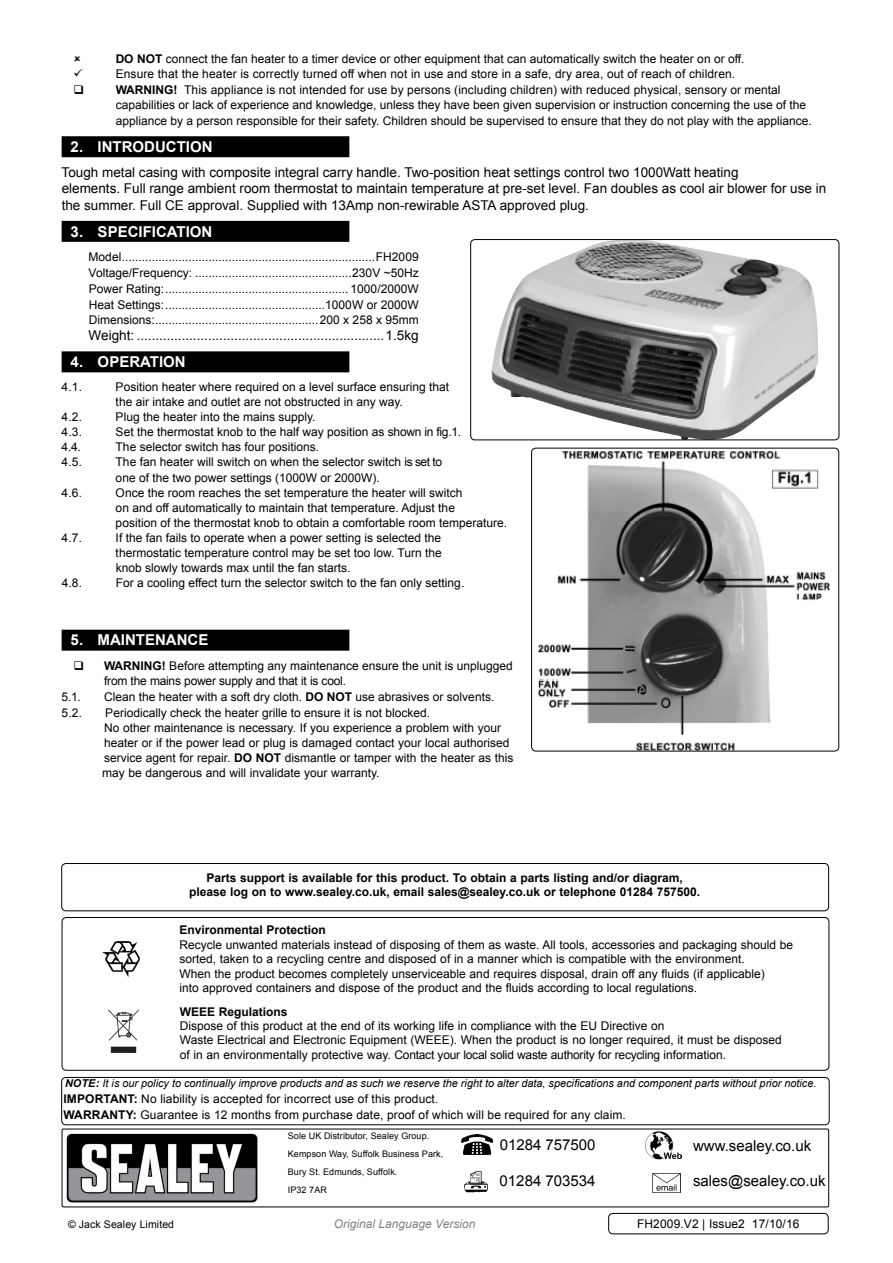
<style>
.page{position:relative;width:893px;height:1263px;background:#fff}
.page>*{position:absolute;margin:0;border:0;box-sizing:border-box;transform-origin:0 0}
.t1{font:15px "Arial";color:#000}
.t2{font:700 15px "Arial";color:#fff}
.t3{font:13.5px/16.2px "Arial";color:#000}
.t4{font:12px/15px "Arial";color:#000}
.t5{font:700 12px/14.4px "Arial";color:#000;text-align:center}
.t6{font:italic 12px "Arial";color:#808285}
.t7{font:italic 10.8px "Arial";color:#000}
.t8{font:10.5px "Arial";letter-spacing:.01em;color:#000}
.t9{font:9px/18px "Arial";letter-spacing:.01em;color:#000}
.s1{font-weight:700}
</style>
<div class="page">
<div style="left:62px;top:136px;width:287px;height:21px;background:#000"></div>
<div style="left:62px;top:221px;width:287px;height:21px;background:#000"></div>
<div style="left:62px;top:351px;width:287px;height:21px;background:#000"></div>
<div style="left:62px;top:630px;width:287px;height:21px;background:#000"></div>
<div style="left:61px;top:1077px;width:769px;height:48px;border:1px solid #000;border-radius:4px"></div>
<div style="left:62px;top:1129px;width:767px;height:78px;border:1px solid #000;border-radius:2px"></div>
<img style="left:64px;top:1130px;width:196px;height:76px">
<img style="left:646px;top:1131px;width:36px;height:29px">
<img style="left:464px;top:1171px;width:24px;height:21px">
<img style="left:461px;top:1135px;width:31px;height:20px">
<img style="left:652px;top:1173px;width:28px;height:19px">
<img style="left:102px;top:941px;width:38px;height:36px">
<img style="left:108px;top:1009px;width:31px;height:44px">
<div style="left:62px;top:917px;width:767px;height:154px;border:1px solid #000;border-radius:4px"></div>
<div style="left:61px;top:863px;width:768px;height:48px;border:1px solid #000;border-radius:4px"></div>
<img style="left:539px;top:451px;width:291px;height:298px">
<div style="left:531px;top:448px;width:308px;height:303px;border:1px solid #000;border-radius:4px"></div>
<img style="left:491px;top:241px;width:327px;height:200px">
<div style="left:470px;top:239px;width:369px;height:201px;border:1px solid #000;border-radius:4px"></div>
<div style="left:608px;top:1213px;width:220px;height:21px;border:1px solid #000;border-radius:4px"></div>
<p class="t4" style="left:116px;top:51px;width:630px;line-height:15.8px"><span class="s1">DO NOT</span> connect the fan heater to a timer device or other equipment that can automatically switch the heater on or off.<br>Ensure that the heater is correctly turned off when not in use and store in a safe, dry area, out of reach of children.</p>
<p class="t5" style="left:116px;top:83px;width:10px">WARN</p>
<p class="t4" style="left:116px;top:82px;width:698px;text-align:center"><span class="s1">ING!</span> This appliance is not intended for use by persons (including children) with reduced physical, sensory or mental<br>capabilities or lack of experience and knowledge, unless they have been given supervision or instruction concerning the use of the appliance by a person responsible for their safety. Children should be supervised to ensure that they do not play with the appliance.</p>
<p class="t2" style="left:71px;top:137px;width:143px">2. introduction</p>
<p class="t3" style="left:62px;top:164px;width:766px">Tough metal casing with composite integral carry handle. Two-position heat settings control two 1000Watt heating<br>elements. Full range ambient room thermostat to maintain temperature at pre-set level. Fan doubles as cool air blower for use in the summer. Full CE approval. Supplied with 13Amp non-rewirable ASTA approved plug.</p>
<p class="t2" style="left:71px;top:221px;width:143px">3. specification</p>
<p class="t4" style="left:89px;top:249px;width:332px;line-height:15.8px;text-align:justify">Model............................................................................FH2009<br>Voltage/Frequency: ...............................................230V ~50Hz Power Rating:....................................................... 1000/2000W Heat Settings:................................................1000W or 2000W Dimensions:.................................................200 x 258 x 95mm</p>
<p class="t3" style="left:89px;top:327px;width:331px">Weight: ..................................................................1.5kg</p>
<p class="t2" style="left:71px;top:352px;width:117px">4. operation</p>
<p class="t4" style="left:62px;top:380px;width:22px">4.1.</p>
<p class="t4" style="left:116px;top:380px;width:335px">Position heater where required on a level surface ensuring that the air intake and outlet are not obstructed in any way.</p>
<p class="t4" style="left:62px;top:410px;width:22px">4.2.</p>
<p class="t4" style="left:116px;top:410px;width:201px">Plug the heater into the mains supply.</p>
<p class="t4" style="left:62px;top:425px;width:40px">4.3. S</p>
<p class="t4" style="left:124px;top:425px;width:339px">et the thermostat knob to the half way position as shown in fig.1.</p>
<p class="t4" style="left:62px;top:440px;width:21px">4.4.</p>
<p class="t4" style="left:116px;top:440px;width:205px">The selector switch has four positions.</p>
<p class="t4" style="left:62px;top:455px;width:40px">4.5. T</p>
<p class="t4" style="left:116px;top:454px;width:328px;line-height:15.8px;text-indent:7px">he fan heater will switch on when the selector switch is set to one of the two power settings (1000W or 2000W).</p>
<p class="t4" style="left:62px;top:485px;width:40px">4.6. O</p>
<p class="t4" style="left:116px;top:485px;width:393px;text-indent:9px">nce the room reaches the set temperature the heater will switch<br>on and off automatically to maintain that temperature. Adjust the<br>position of the thermostat knob to obtain a comfortable room temperature.</p>
<p class="t4" style="left:62px;top:530px;width:22px">4.7.</p>
<p class="t4" style="left:116px;top:530px;width:328px;text-align:justify">If the fan fails to operate when a power setting is selected the thermostatic temperature control may be set too low. Turn the knob slowly towards max until the fan starts.</p>
<p class="t4" style="left:62px;top:575px;width:40px">4.8. F</p>
<p class="t4" style="left:123px;top:575px;width:343px">or a cooling effect turn the selector switch to the fan only setting.</p>
<p class="t2" style="left:71px;top:630px;width:139px">5. maintenance</p>
<p class="t5" style="left:104px;top:659px;width:10px">WARN</p>
<p class="t4" style="left:104px;top:659px;width:410px;text-indent:36px"><span class="s1">ING!</span> Before attempting any maintenance ensure the unit is unplugged from the mains power supply and that it is cool.</p>
<p class="t4" style="left:62px;top:689px;width:21px">5.1.</p>
<p class="t4" style="left:104px;top:689px;width:392px">Clean the heater with a soft dry cloth. <span class="s1">DO NOT</span> use abrasives or solvents.</p>
<p class="t4" style="left:62px;top:705px;width:22px">5.2.</p>
<p class="t4" style="left:105px;top:705px;width:326px">Periodically check the heater grille to ensure it is not blocked.</p>
<p class="t4" style="left:62px;top:720px;width:27px">N</p>
<p class="t4" style="left:102px;top:720px;width:413px;text-indent:11px">o other maintenance is necessary. If you experience a problem with your heater or if the power lead or plug is damaged contact your local authorised service agent for repair. <span class="s1">DO NOT</span> dismantle or tamper with the heater as this may be dangerous and will invalidate your warranty.</p>
<p class="t5" style="left:189px;top:871px;width:513px">Parts support is available for this product. To obtain a parts listing and/or diagram, please log on to www.sealey.co.uk, email sales@sealey.co.uk or telephone 01284 757500.</p>
<p class="t5" style="left:179px;top:923px;width:148px">Environmental Protection</p>
<p class="t4" style="left:179px;top:937px;width:615px;line-height:14.4px">Recycle unwanted materials instead of disposing of them as waste. All tools, accessories and packaging should be sorted, taken to a recycling centre and disposed of in a manner which is compatible with the environment.<br>When the product becomes completely unserviceable and requires disposal, drain off any fluids (if applicable)<br>into approved containers and dispose of the product and the fluids according to local regulations.</p>
<p class="t5" style="left:180px;top:1004px;width:10px">WEEE</p>
<p class="t5" style="left:219px;top:1004px;width:70px">Regulations</p>
<p class="t4" style="left:180px;top:1018px;width:486px;line-height:14.4px">Dispose of this product at the end of its working life in compliance with the EU Directive on<br>Waste Electrical and Electronic Equipment (WEEE</p>
<p class="t4" style="left:180px;top:1033px;width:603px;line-height:14.4px;text-indent:270px">). When the product is no longer required, it must be disposed of in an environmentally protective way. Contact your local solid waste authority for recycling information.</p>
<p class="t7" style="left:65px;top:1076px;width:753px"><span class="s1">NOTE:</span> It is our policy to continually improve products and as such we reserve the right to alter data, specifications and component parts without prior notice.</p>
<p class="t5" style="left:64px;top:1092px;width:40px">IMPORTANT</p>
<p class="t4" style="left:134px;top:1091px;width:306px"><span class="s1">:</span> No liability is accepted for incorrect use of this product.</p>
<p class="t5" style="left:64px;top:1108px;width:21px">WARRANTY</p>
<p class="t4" style="left:133px;top:1107px;width:494px"><span class="s1">:</span> Guarantee is 12 months from purchase date, proof of which will be required for any claim.</p>
<p class="t9" style="left:288px;top:1127px;width:157px">Sole U K Distributor, Sealey Group. kempson Way, Suffolk Business Park,<br>Bury St. Edmunds, Suffolk.<br>I P32 7AR</p>
<p class="t1" style="left:693px;top:1135px;width:120px">www.sealey.co.uk</p>
<p class="t1" style="left:500px;top:1135px;width:97px">01284 757500</p>
<p class="t1" style="left:500px;top:1171px;width:97px">01284 703534</p>
<p class="t1" style="left:693px;top:1171px;width:134px">sales@sealey.co.uk</p>
<p class="t8" style="left:68px;top:1217px;width:108px">© Jack Sealey Limited</p>
<p class="t6" style="left:334px;top:1216px;width:143px">Original Language Version</p>
<p class="t4" style="left:637px;top:1217px;width:164px">FH2009.V2 | Issue2 17/10/16</p>
</div>
